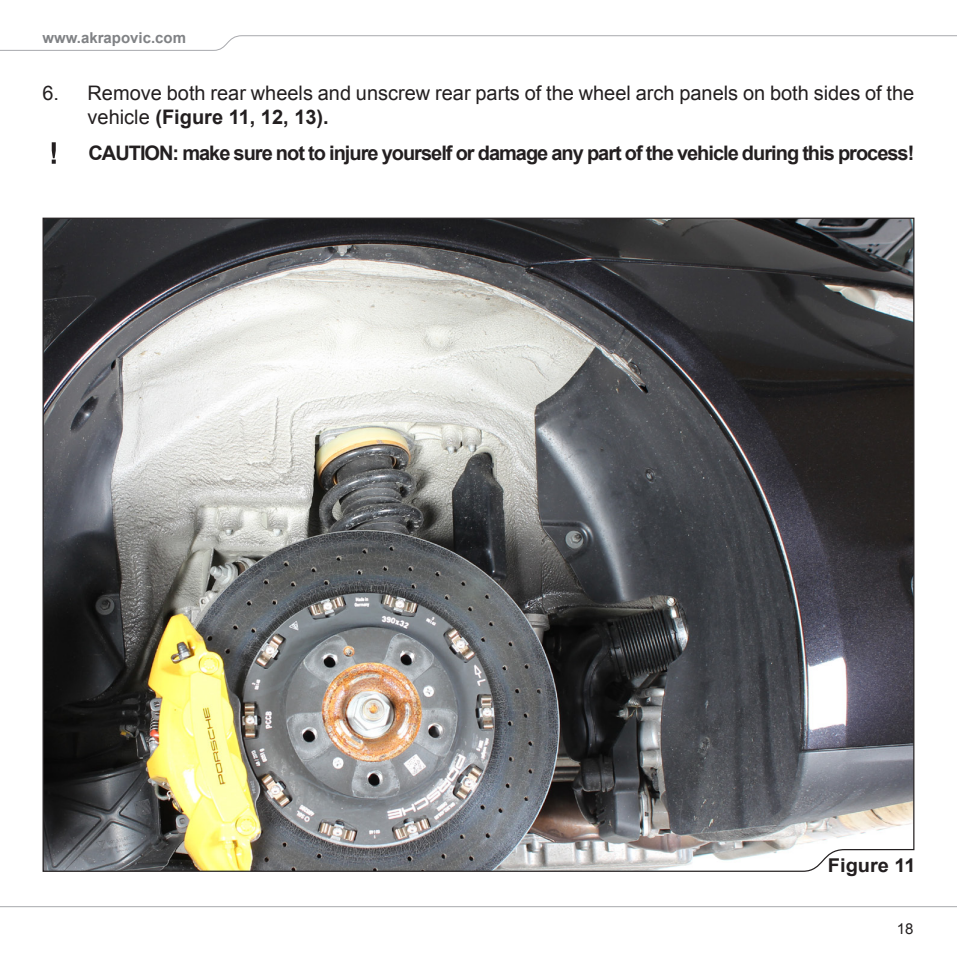
<style>
.page{position:relative;width:957px;height:957px;background:#fff}
.page>*{position:absolute;margin:0;border:0;box-sizing:border-box;transform-origin:0 0}
.t1{font:20px/24px "Arial";color:#231f20}
.t2{font:700 20px "Arial";letter-spacing:-.05em;color:#231f20}
.body_txt_bold{font:700 19px "Arial";color:#231f20;scale:1.05 1}
.t3{font:700 15px "Arial";color:#808285}
.t4{font:15px "Arial";color:#231f20}
.s1{font-weight:700}
</style>
<div class="page">
<svg style="left:0;top:35px;width:957px;height:16px"></svg>
<svg style="left:0;top:906px;width:957px;height:2px;background:#d2d3d5"></svg>
<img style="left:42px;top:217px;width:873px;height:655px">
<svg style="left:52px;top:142px;width:4px;height:22px"></svg>
<p class="t3" style="left:42px;top:28px;width:145px">www.akrapovic.com</p>
<p class="t1" style="left:88px;top:81px;width:828px;text-indent:-45px">6. Remove both rear wheels and unscrew rear parts of the wheel arch panels on both sides of the vehicle <span class="s1">(Figure 11, 12, 13).</span></p>
<p class="t2" style="left:88px;top:140px;width:827px">CAUTION: make sure not to injure yourself or damage any part of the vehicle during this process!</p>
<p class="body_txt_bold" style="left:828px;top:852px;width:85px">Figure 11</p>
<p class="t4" style="left:897px;top:918px;width:18px">18</p>
</div>
